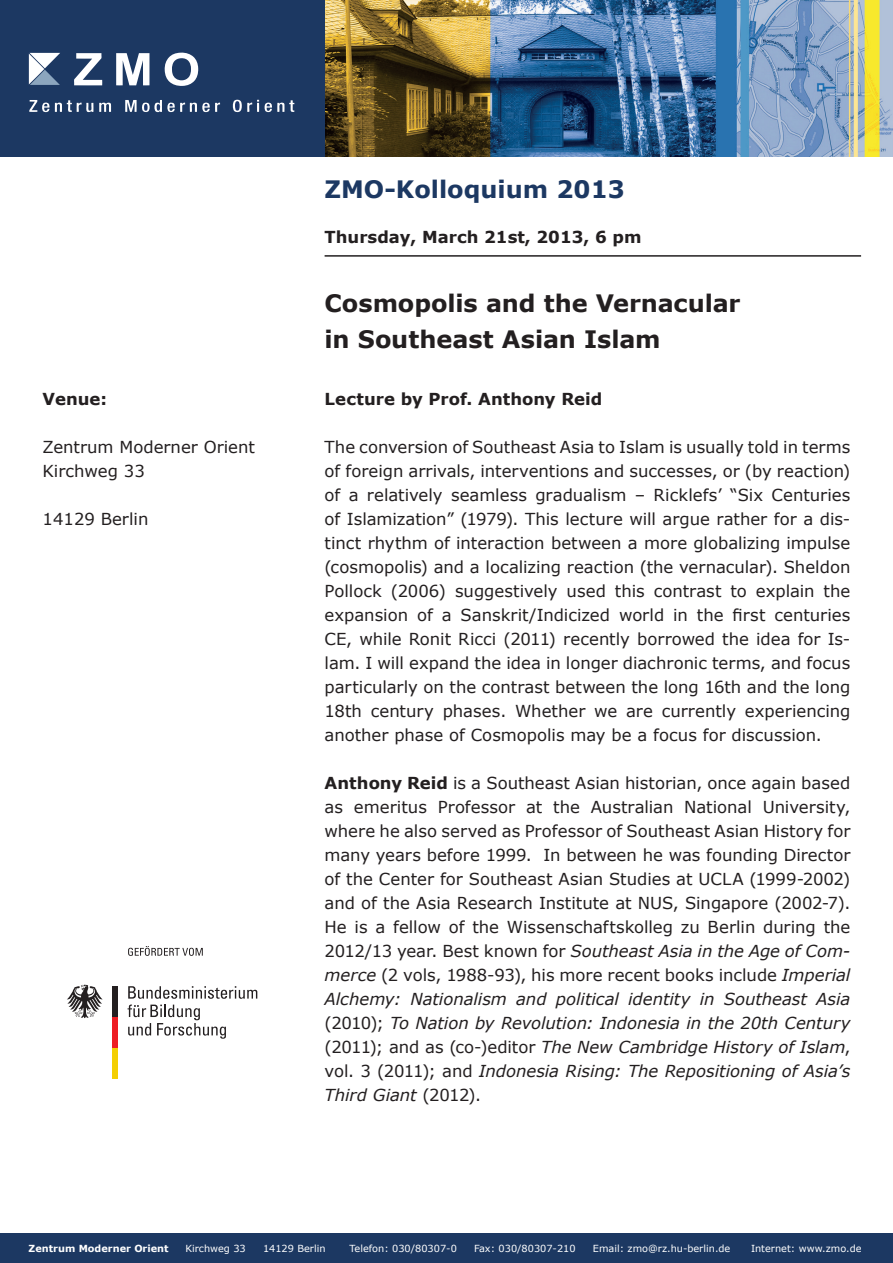
<style>
.page{position:relative;width:893px;height:1263px;background:#fff}
.page>*{position:absolute;margin:0;border:0;box-sizing:border-box;transform-origin:0 0}
.t1{font:700 24px/36px "Verdana";letter-spacing:-.005em;color:#231f20}
.t2{font:700 24px "Verdana";color:#1c3862}
.t3{font:16.5px/24px "Verdana";color:#231f20;text-align:justify}
.t4{font:700 16.5px "Verdana";color:#231f20}
.t5{font:9.75px "Verdana";color:#fff}
.t6{font:700 9.75px "Verdana";color:#fff}
.s1{font-weight:700}
.s2{font-style:italic}
</style>
<div class="page">
<div style="left:0;top:1233px;width:893px;height:30px;background:#1c3862"></div>
<img style="left:325px;top:0;width:568px;height:156px">
<div style="left:0;top:0;width:325px;height:156px;background:#1c3862"></div>
<svg style="left:74px;top:53px;width:28px;height:32px"></svg>
<svg style="left:116px;top:53px;width:33px;height:32px"></svg>
<svg style="left:164px;top:52px;width:34px;height:34px"></svg>
<svg style="left:99px;top:102px;width:12px;height:10px"></svg>
<svg style="left:29px;top:100px;width:64px;height:13px"></svg>
<svg style="left:232px;top:100px;width:62px;height:12px"></svg>
<svg style="left:29px;top:53px;width:31px;height:32px"></svg>
<svg style="left:125px;top:100px;width:95px;height:13px"></svg>
<hr style="left:325px;top:255px;width:536px;height:2px;background:#231f20">
<svg style="left:128px;top:986px;width:129px;height:53px"></svg>
<div style="left:112px;top:1048px;width:5px;height:30px;background:#f4cf02"></div>
<div style="left:112px;top:1017px;width:5px;height:31px;background:#ee1d23"></div>
<div style="left:112px;top:986px;width:5px;height:31px;background:#231f20"></div>
<svg style="left:67px;top:985px;width:36px;height:33px"></svg>
<svg style="left:128px;top:946px;width:75px;height:10px"></svg>
<h1 class="t2" style="left:325px;top:172px;width:302px">ZMO-Kolloquium 2013</h1>
<p class="t4" style="left:325px;top:225px;width:318px">Thursday, March 21st, 2013, 6 pm</p>
<p class="t4" style="left:43px;top:387px;width:66px">Venue:</p>
<p class="t3" style="left:43px;top:435px;width:214px">Zentrum Moderner Orient<br>Kirchweg 33</p>
<p class="t3" style="left:43px;top:507px;width:107px">14129 Berlin</p>
<h1 class="t1" style="left:325px;top:285px;width:417px">Cosmopolis and the Vernacular in Southeast Asian Islam</h1>
<p class="t4" style="left:325px;top:387px;width:279px">Lecture by Prof. Anthony Reid</p>
<p class="t3" style="left:325px;top:435px;width:527px">The conversion of Southeast Asia to Islam is usually told in terms of foreign arrivals, interventions and successes, or (by reaction) of a relatively seamless gradualism – Ricklefs’ “Six Centuries of Islamization” (1979). This lecture will argue rather for a dis&shy;tinct rhythm of interaction between a more globalizing impulse (cosmopolis) and a localizing reaction (the vernacular). Sheldon Pollock (2006) suggestively used this contrast to explain the expansion of a Sanskrit/Indicized world in the first centuries CE, while Ronit Ricci (2011) recently borrowed the idea for Is&shy;lam. I will expand the idea in longer diachronic terms, and focus particularly on the contrast between the long 16th and the long 18th century phases. Whether we are currently experiencing another phase of Cosmopolis may be a focus for discussion.</p>
<p class="t3" style="left:325px;top:771px;width:527px"><span class="s1">Anthony Reid</span> is a Southeast Asian historian, once again based as emeritus Professor at the Australian National University, where he also served as Professor of Southeast Asian History for many years before 1999. In between he was founding Director of the Center for Southeast Asian Studies at UCLA (1999-2002) and of the Asia Research Institute at NUS, Singapore (2002-7).<br>He is a fellow of the Wissenschaftskolleg zu Berlin during the 2012/13 year. Best known for <span class="s2">Southeast Asia in the Age of Com&shy;merce</span> (2 vols, 1988-93), his more recent books include <span class="s2">Imperial Alchemy: Nationalism and political identity in Southeast Asia </span>(2010); <span class="s2">To Nation by Revolution: Indonesia in the 20th Century </span>(2011); and as (co-)editor <span class="s2">The New Cambridge History of Islam</span>, vol. 3 (2011); and <span class="s2">Indonesia Rising: The Repositioning of Asia’s Third Giant</span> (2012).</p>
<p class="t6" style="left:29px;top:1241px;width:142px">Zentrum Moderner Orient</p>
<p class="t5" style="left:185px;top:1241px;width:62px">Kirchweg 33</p>
<p class="t5" style="left:263px;top:1241px;width:64px">14129 Berlin</p>
<p class="t5" style="left:350px;top:1241px;width:109px">Telefon: 030/80307-0</p>
<p class="t5" style="left:474px;top:1241px;width:103px">Fax: 030/80307-210</p>
<p class="t5" style="left:593px;top:1241px;width:139px">Email: zmo@rz.hu-berlin.de</p>
<p class="t5" style="left:751px;top:1241px;width:112px">Internet: www.zmo.de</p>
</div>
